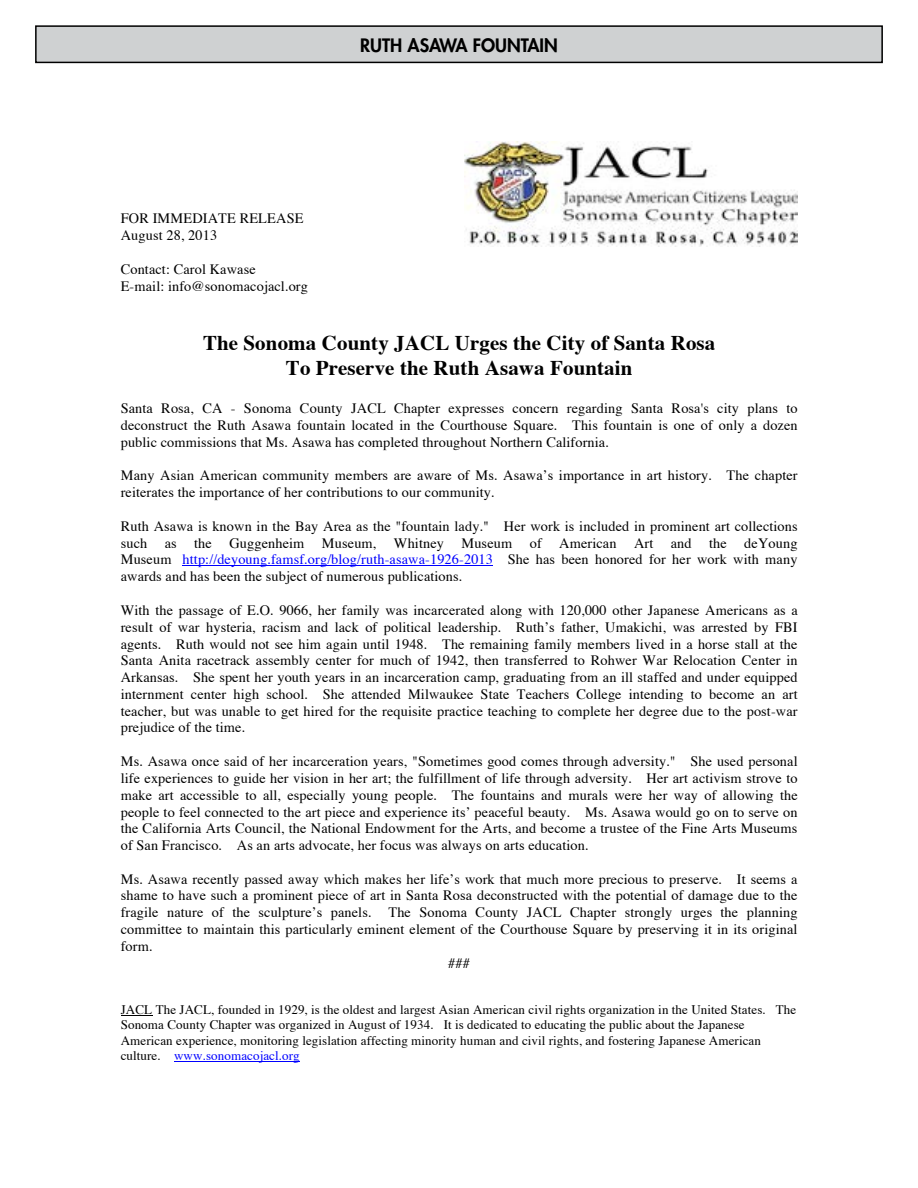
<style>
.page{position:relative;width:918px;height:1188px;background:#fff}
.page>*{position:absolute;margin:0;border:0;box-sizing:border-box;transform-origin:0 0}
.t1{font:700 21px/24.5px "Times";letter-spacing:.005em;color:#000;text-align:center}
.t2{font:800 18px "Futura";color:#000}
.t3{font:14.25px/16.8px "Times";letter-spacing:.01em;color:#000;text-align:justify}
.t4{font:13.05px/15.3px "Times";letter-spacing:.005em;color:#000}
.s1{color:#00f}
</style>
<div class="page">
<hr style="left:183px;top:565px;width:310px;height:1px;background:#00f">
<hr style="left:121px;top:1015px;width:31px;height:1px;background:#000">
<hr style="left:174px;top:1061px;width:126px;height:1px;background:#00f">
<img style="left:465px;top:142px;width:332px;height:104px">
<div style="left:36px;top:26px;width:846px;height:36px;background:#cfd1d2"></div>
<div style="left:35px;top:25px;width:848px;height:38px;border:2px solid #000"></div>
<p class="t2" style="left:360px;top:33px;width:199px">RUTH ASAWA FOUNTAIN</p>
<p class="t3" style="left:121px;top:211px;width:184px">FOR IMMEDIATE RELEASE<br>August 28, 2013</p>
<p class="t3" style="left:121px;top:262px;width:189px">Contact: Carol Kawase<br>E-mail: info@sonomacojacl.org</p>
<h1 class="t1" style="left:203px;top:332px;width:514px">The Sonoma County JACL Urges the City of Santa Rosa<br>To Preserve the Ruth Asawa Fountain</h1>
<p class="t3" style="left:121px;top:401px;width:678px">Santa Rosa, CA - Sonoma County JACL Chapter expresses concern regarding Santa Rosa's city plans to deconstruct the Ruth Asawa fountain located in the Courthouse Square. This fountain is one of only a dozen public commissions that Ms. Asawa has completed throughout Northern California.</p>
<p class="t3" style="left:121px;top:468px;width:678px">Many Asian American community members are aware of Ms. Asawa’s importance in art history. The chapter reiterates the importance of her contributions to our community.</p>
<p class="t3" style="left:121px;top:518px;width:678px">Ruth Asawa is known in the Bay Area as the "fountain lady." Her work is included in prominent art collections such as the Guggenheim Museum, Whitney Museum of American Art and the deYoung Museum <span class="s1">http://deyoung.famsf.org/blog/ruth-asawa-1926-2013</span> She has been honored for her work with many awards and has been the subject of numerous publications.</p>
<p class="t3" style="left:121px;top:603px;width:679px">With the passage of E.O. 9066, her family was incarcerated along with 120,000 other Japanese Americans as a result of war hysteria, racism and lack of political leadership. Ruth’s father, Umakichi, was arrested by FBI agents. Ruth would not see him again until 1948. The remaining family members lived in a horse stall at the Santa Anita racetrack assembly center for much of 1942, then transferred to Rohwer War Relocation Center in Arkansas. She spent her youth years in an incarceration camp, graduating from an ill staffed and under equipped internment center high school. She attended Milwaukee State Teachers College intending to become an art teacher, but was unable to get hired for the requisite practice teaching to complete her degree due to the post-war prejudice of the time.</p>
<p class="t3" style="left:121px;top:754px;width:679px">Ms. Asawa once said of her incarceration years, "Sometimes good comes through adversity." She used personal life experiences to guide her vision in her art; the fulfillment of life through adversity. Her art activism strove to make art accessible to all, especially young people. The fountains and murals were her way of allowing the people to feel connected to the art piece and experience its’ peaceful beauty. Ms. Asawa would go on to serve on the California Arts Council, the National Endowment for the Arts, and become a trustee of the Fine Arts Museums of San Francisco. As an arts advocate, her focus was always on arts education.</p>
<p class="t3" style="left:121px;top:871px;width:678px">Ms. Asawa recently passed away which makes her life’s work that much more precious to preserve. It seems a</p>
<p class="t3" style="left:121px;top:888px;width:678px">shame to have such a prominent piece of art in Santa Rosa deconstructed with the potential of damage due to the</p>
<p class="t3" style="left:121px;top:905px;width:678px">fragile nature of the sculpture’s panels. The Sonoma County JACL Chapter strongly urges the planning</p>
<p class="t3" style="left:121px;top:922px;width:678px">committee to maintain this particularly eminent element of the Courthouse Square by preserving it in its original</p>
<p class="t3" style="left:121px;top:938px;width:33px">form.</p>
<p class="t3" style="left:448px;top:955px;width:23px">###</p>
<p class="t4" style="left:121px;top:1003px;width:677px">JACL The JACL, founded in 1929, is the oldest and largest Asian American civil rights organization in the United States. The Sonoma County Chapter was organized in August of 1934. It is dedicated to educating the public about the Japanese American experience, monitoring legislation affecting minority human and civil rights, and fostering Japanese American culture. <span class="s1">www.sonomacojacl.org</span></p>
</div>
